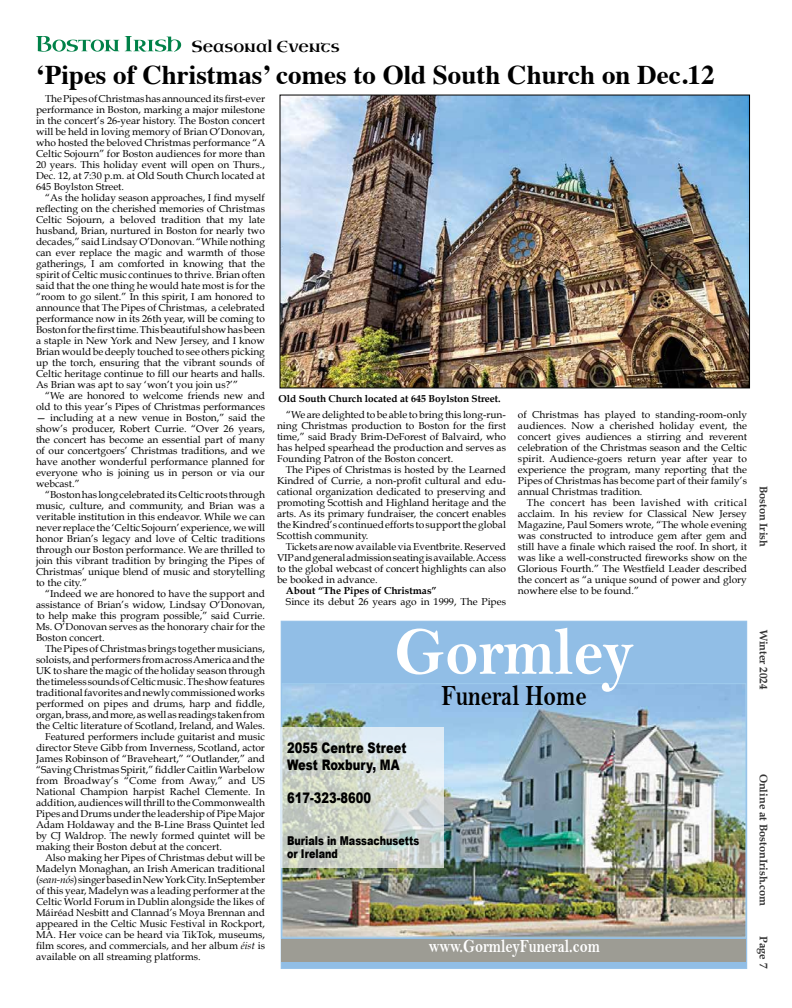
<style>
.page{position:relative;width:792px;height:1008px;background:#fff}
.page>*{position:absolute;margin:0;border:0;box-sizing:border-box;transform-origin:0 0}
.t1{font:68.9px "Bell MT Bold";color:#fff;scale:.9 1}
.t2{font:29.6px "Bell MT Bold";color:#000;scale:.79 1}
.t3{font:700 27px "Times";color:#000}
.t4{font:18.8px "Bell MT Bold";color:#fff;scale:.79 1}
.t5{font:16px "Uncial Antiqua";color:#000}
.t6{font:900 14.6px/16.4px "Arial";color:#000;scale:.79 1}
.t7{font:900 12.2px/14px "Arial";color:#000;scale:.79 1}
.t8{font:700 11px "Book Antiqua";color:#343434}
.t9{font:10px/11px "Book Antiqua";color:#000;text-align:justify}
.t10{font:700 10px "Book Antiqua";color:#000}
.s1{font-style:italic}
</style>
<div class="page">
<svg style="left:125px;top:36px;width:56px;height:16px"></svg>
<svg style="left:36px;top:36px;width:83px;height:16px"></svg>
<div style="left:281px;top:621px;width:466px;height:347px;background:#91bee6"></div>
<img style="left:284px;top:685px;width:460px;height:251px">
<div style="left:282px;top:683px;width:464px;height:255px;border:1px solid #9ecbed"></div>
<div style="left:282px;top:939px;width:464px;height:22px;background:#9d9c94"></div>
<img style="left:281px;top:727px;width:162px;height:141px">
<img style="left:282px;top:97px;width:466px;height:289px">
<div style="left:280px;top:95px;width:470px;height:293px;border:1px solid #000"></div>
<h3 class="t5" style="left:192px;top:36px;width:150px">Seasonal Events</h3>
<h3 class="t3" style="left:36px;top:49px;width:680px">‘Pipes of Christmas’ comes to Old South Church on Dec.12</h3>
<p class="t9" style="left:36px;top:93px;width:231px;text-indent:9px">The Pipes of Christmas has announced its first-ever performance in Boston, marking a major milestone in the concert’s 26-year history. The Boston concert will be held in loving memory of Brian O’Donovan, who hosted the beloved Christmas performance “A Celtic Sojourn” for Boston audiences for more than 20 years. This holiday event will open on Thurs., Dec. 12, at 7:30 p.m. at Old South Church located at 645 Boylston Street.</p>
<p class="t9" style="left:36px;top:192px;width:231px;text-indent:9px">“As the holiday season approaches, I find myself reflecting on the cherished memories of Christmas Celtic Sojourn, a beloved tradition that my late husband, Brian, nurtured in Boston for nearly two decades,” said Lindsay O’Donovan. “While nothing can ever replace the magic and warmth of those gatherings, I am comforted in knowing that the spirit of Celtic music continues to thrive. Brian often said that the one thing he would hate most is for the “room to go silent.” In this spirit, I am honored to announce that The Pipes of Christmas, a celebrated performance now in its 26th year, will be coming to Boston for the first time. This beautiful show has been a staple in New York and New Jersey, and I know Brian would be deeply touched to see others picking up the torch, ensuring that the vibrant sounds of Celtic heritage continue to fill our hearts and halls.<br>As Brian was apt to say ‘won’t you join us?’”</p>
<p class="t9" style="left:36px;top:390px;width:231px;text-align:right">“We are honored to welcome friends new and old to this year’s Pipes of Christmas performances</p>
<p class="t9" style="left:36px;top:412px;width:231px">— including at a new venue in Boston,” said the show’s producer, Robert Currie. “Over 26 years, the concert has become an essential part of many of our concertgoers’ Christmas traditions, and we have another wonderful performance planned for everyone who is joining us in person or via our webcast.”</p>
<p class="t9" style="left:36px;top:489px;width:231px;text-indent:9px">“Boston has long celebrated its Celtic roots through music, culture, and community, and Brian was a veritable institution in this endeavor. While we can never replace the ‘Celtic Sojourn’ experience, we will honor Brian’s legacy and love of Celtic traditions through our Boston performance. We are thrilled to join this vibrant tradition by bringing the Pipes of Christmas’ unique blend of music and storytelling to the city.”</p>
<p class="t9" style="left:36px;top:588px;width:231px;text-indent:9px">“Indeed we are honored to have the support and assistance of Brian’s widow, Lindsay O‘Donovan, to help make this program possible,” said Currie.<br>Ms. O’Donovan serves as the honorary chair for the Boston concert.</p>
<p class="t9" style="left:45px;top:643px;width:222px">The Pipes of Christmas brings together musicians,</p>
<p class="t9" style="left:36px;top:654px;width:230px">soloists, and performers from across America and the</p>
<p class="t9" style="left:36px;top:665px;width:231px">UK to share the magic of the holiday season through</p>
<p class="t9" style="left:36px;top:676px;width:230px">the timeless sounds of Celtic music. The show features</p>
<p class="t9" style="left:36px;top:687px;width:230px">traditional favorites and newly commissioned works</p>
<p class="t9" style="left:36px;top:698px;width:231px">performed on pipes and drums, harp and fiddle,</p>
<p class="t9" style="left:36px;top:709px;width:230px">organ, brass, and more, as well as readings taken from</p>
<p class="t9" style="left:36px;top:720px;width:231px">the Celtic literature of Scotland, Ireland, and Wales.</p>
<p class="t9" style="left:45px;top:731px;width:222px">Featured performers include guitarist and music</p>
<p class="t9" style="left:36px;top:742px;width:231px">director Steve Gibb from Inverness, Scotland, actor</p>
<p class="t9" style="left:36px;top:753px;width:231px">James Robinson of “Braveheart,” “Outlander,” and</p>
<p class="t9" style="left:36px;top:764px;width:230px">“Saving Christmas Spirit,” fiddler Caitlin Warbelow</p>
<p class="t9" style="left:36px;top:775px;width:230px">from Broadway’s “Come from Away,” and US</p>
<p class="t9" style="left:36px;top:786px;width:231px">National Champion harpist Rachel Clemente. In</p>
<p class="t9" style="left:36px;top:797px;width:231px">addition, audiences will thrill to the Commonwealth</p>
<p class="t9" style="left:36px;top:808px;width:231px">Pipes and Drums under the leadership of Pipe Major</p>
<p class="t9" style="left:36px;top:819px;width:231px">Adam Holdaway and the B-Line Brass Quintet led</p>
<p class="t9" style="left:36px;top:830px;width:230px">by CJ Waldrop. The newly formed quintet will be</p>
<p class="t9" style="left:36px;top:841px;width:187px">making their Boston debut at the concert.</p>
<p class="t9" style="left:45px;top:852px;width:221px">Also making her Pipes of Christmas debut will be</p>
<p class="t9" style="left:36px;top:863px;width:231px">Madelyn Monaghan, an Irish American traditional</p>
<p class="t9" style="left:36px;top:874px;width:231px">(<span class="s1">sean-nós</span>) singer based in New York City. In September</p>
<p class="t9" style="left:36px;top:885px;width:231px">of this year, Madelyn was a leading performer at the</p>
<p class="t9" style="left:36px;top:896px;width:231px">Celtic World Forum in Dublin alongside the likes of</p>
<p class="t9" style="left:36px;top:907px;width:231px">Máiréad Nesbitt and Clannad’s Moya Brennan and</p>
<p class="t9" style="left:36px;top:918px;width:231px">appeared in the Celtic Music Festival in Rockport,</p>
<p class="t9" style="left:36px;top:929px;width:231px">MA. Her voice can be heard via TikTok, museums,</p>
<p class="t9" style="left:36px;top:940px;width:231px">film scores, and commercials, and her album <span class="s1">éist</span> is</p>
<p class="t9" style="left:36px;top:951px;width:166px">available on all streaming platforms.</p>
<p class="t10" style="left:279px;top:393px;width:224px">Old South Church located at 645 Boylston Street.</p>
<p class="t9" style="left:277px;top:409px;width:231px;text-indent:9px">“We are delighted to be able to bring this long-run&shy;ning Christmas production to Boston for the first time,” said Brady Brim-DeForest of Balvaird, who has helped spearhead the production and serves as Founding Patron of the Boston concert.</p>
<p class="t9" style="left:277px;top:464px;width:231px;text-indent:9px">The Pipes of Christmas is hosted by the Learned Kindred of Currie, a non-profit cultural and edu&shy;cational organization dedicated to preserving and promoting Scottish and Highland heritage and the arts. As its primary fundraiser, the concert enables the Kindred’s continued efforts to support the global Scottish community.</p>
<p class="t9" style="left:277px;top:541px;width:231px;text-indent:9px">Tickets are now available via Eventbrite. Reserved VIP and general admission seating is available. Access to the global webcast of concert highlights can also be booked in advance.</p>
<p class="t10" style="left:286px;top:585px;width:152px">About “The Pipes of Christmas”</p>
<p class="t9" style="left:286px;top:596px;width:221px">Since its debut 26 years ago in 1999, The Pipes</p>
<p class="t9" style="left:518px;top:409px;width:231px">of Christmas has played to standing-room-only audiences. Now a cherished holiday event, the concert gives audiences a stirring and reverent celebration of the Christmas season and the Celtic spirit. Audience-goers return year after year to experience the program, many reporting that the Pipes of Christmas has become part of their family’s annual Christmas tradition.</p>
<p class="t9" style="left:518px;top:497px;width:231px;text-indent:9px">The concert has been lavished with critical acclaim. In his review for Classical New Jersey Magazine, Paul Somers wrote, “The whole evening was constructed to introduce gem after gem and still have a finale which raised the roof. In short, it was like a well-constructed fireworks show on the Glorious Fourth.” The Westfield Leader described the concert as “a unique sound of power and glory nowhere else to be found.”</p>
<h1 class="t1" style="left:394px;top:611px;width:267px">Gormley</h1>
<h2 class="t2" style="left:441px;top:678px;width:185px">Funeral Home</h2>
<h3 class="t6" style="left:287px;top:740px;width:153px">2055 Centre Street<br>West Roxbury, MA</h3>
<h3 class="t6" style="left:287px;top:789px;width:108px">617-323-8600</h3>
<p class="t7" style="left:287px;top:833px;width:169px">Burials in Massachusetts or Ireland</p>
<h3 class="t4" style="left:429px;top:934px;width:218px">www.GormleyFuneral.com</h3>
<p class="t8" style="left:770px;top:486px;width:63px;rotate:90deg">Boston Irish</p>
<p class="t8" style="left:770px;top:630px;width:61px;rotate:90deg">Winter 2024</p>
<p class="t8" style="left:770px;top:774px;width:134px;rotate:90deg">Online at BostonIrish.com</p>
<p class="t8" style="left:770px;top:936px;width:34px;rotate:90deg">Page 7</p>
</div>
